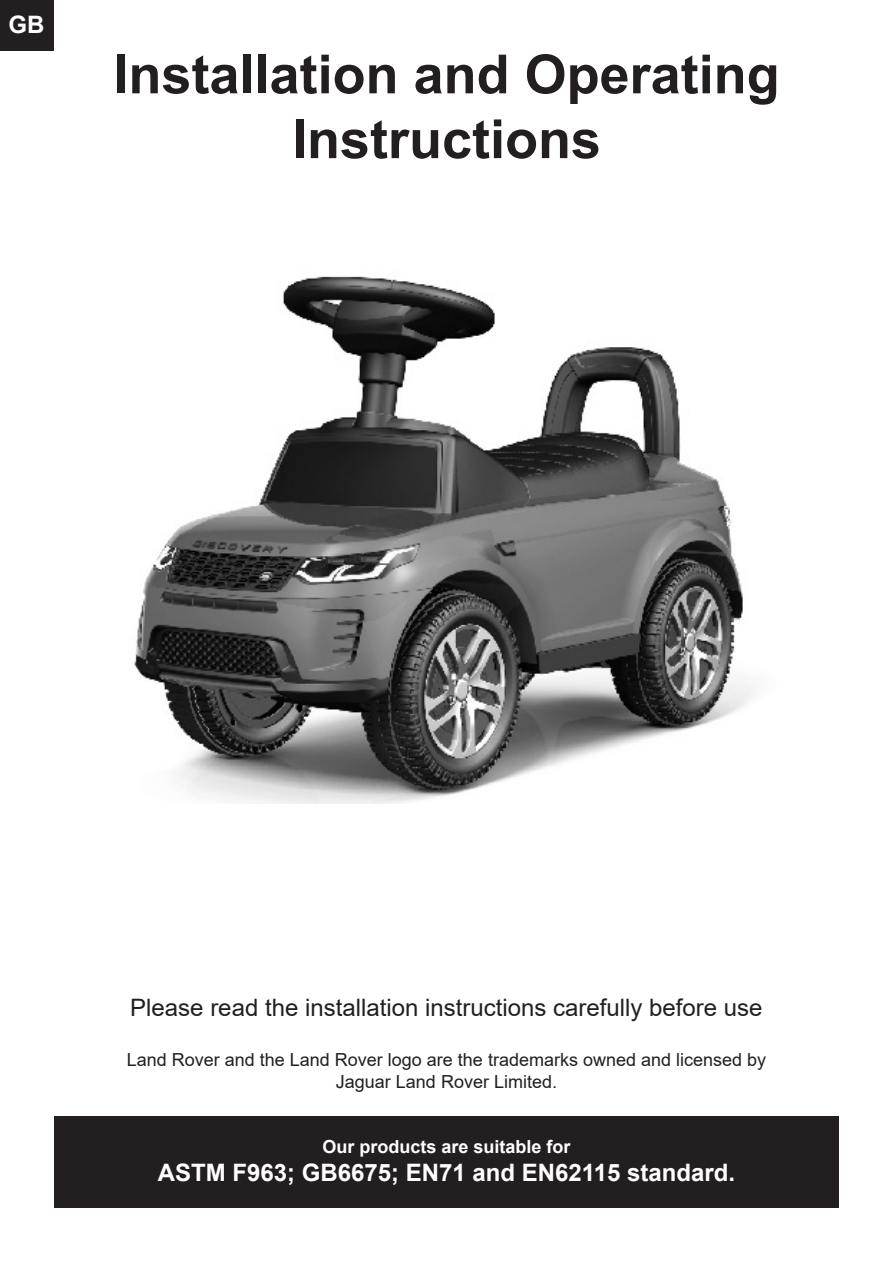
<style>
.page{position:relative;width:893px;height:1263px;background:#fff}
.page>*{position:absolute;margin:0;border:0;box-sizing:border-box;transform-origin:0 0}
.t1{font:700 54px "Arial";color:#231f20}
.t2{font:24px "Arial";color:#231f20}
.t3{font:700 24px "Arial";color:#fff}
.t4{font:18px "Arial";color:#231f20}
.t5{font:700 18px "Arial";color:#fff}
</style>
<div class="page">
<div style="left:0;top:0;width:53px;height:51px;background:#231f20"></div>
<img style="left:134px;top:276px;width:621px;height:527px">
<div style="left:54px;top:1116px;width:784px;height:91px;background:#231f20"></div>
<div style="left:85px;top:221px;width:67px;height:122px;background:#fff"></div>
<p class="t3" style="left:9px;top:8px;width:37px">GB</p>
<p class="t1" style="left:113px;top:36px;width:668px">Installation and Operating</p>
<p class="t1" style="left:292px;top:101px;width:311px">Instructions</p>
<p class="t2" style="left:130px;top:991px;width:634px">Please read the installation instructions carefully before use</p>
<p class="t4" style="left:127px;top:1047px;width:641px">Land Rover and the Land Rover logo are the trademarks owned and licensed by</p>
<p class="t4" style="left:336px;top:1069px;width:223px">Jaguar Land Rover Limited.</p>
<p class="t5" style="left:322px;top:1134px;width:250px">Our products are suitable for</p>
<p class="t3" style="left:158px;top:1156px;width:579px">ASTM F963; GB6675; EN71 and EN62115 standard.</p>
</div>
